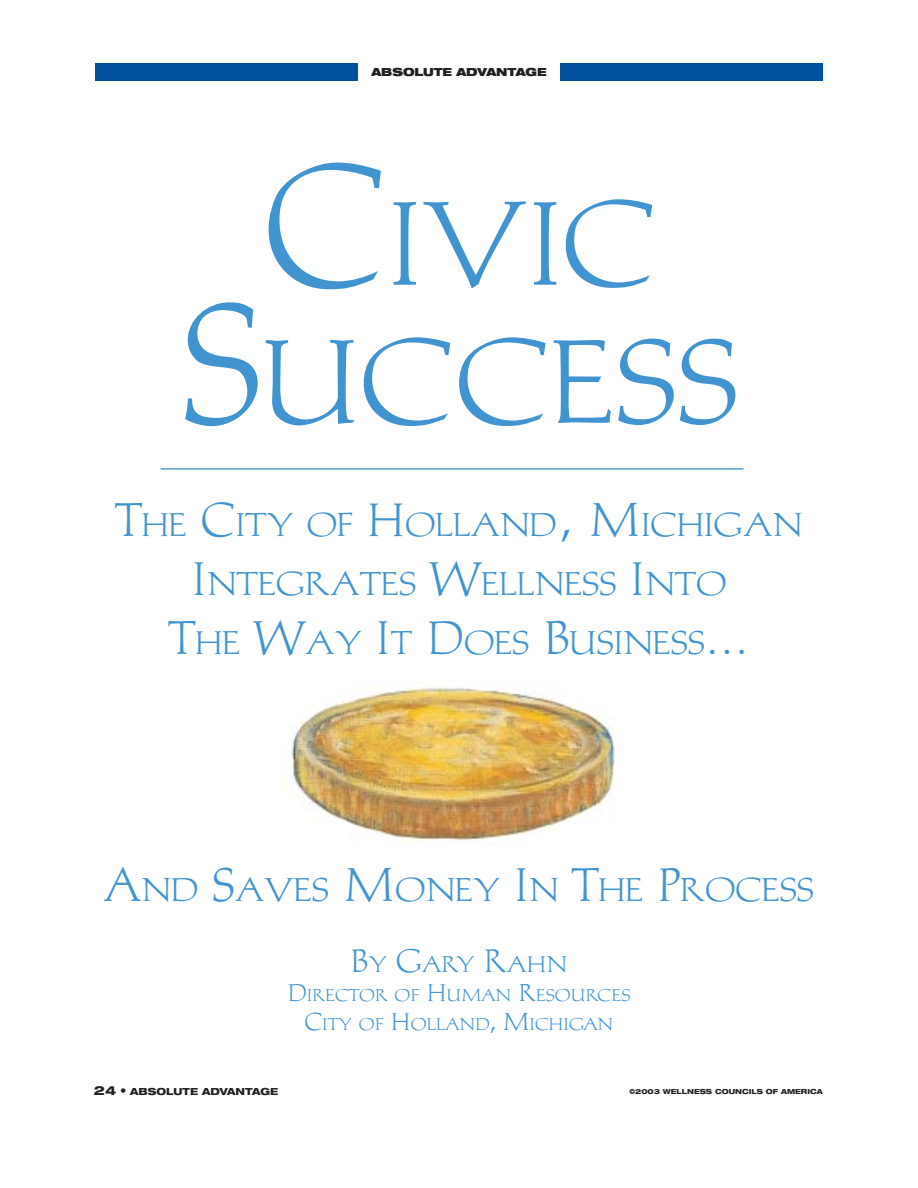
<style>
.page{position:relative;width:918px;height:1188px;background:#fff}
.page>*{position:absolute;margin:0;border:0;box-sizing:border-box;transform-origin:0 0}
.t1{font:175.8px/138.1px "Michelangelo";color:#4294d1;text-align:center}
.t2{font:48.75px/58.7px "Michelangelo";color:#4294d1;text-align:center}
.t3{font:33.45px "Michelangelo D";color:#4294d1}
.t4{font:25.05px/29.2px "Michelangelo D";color:#4294d1;text-align:center}
.t5{font:900 expanded 11.1px "Helvetica Neue";letter-spacing:-.01em;color:#231f1f}
.t6{font:800 expanded 9.75px "Helvetica Neue";color:#231f1f}
.t7{font:800 expanded 7.05px "Helvetica Neue";color:#231f1f}
.s1{font-size:12.6px}
.s2{font-weight:500;font-stretch:normal;font-size:12.6px}
</style>
<div class="page">
<div style="left:95px;top:63px;width:263px;height:18px;background:#00529f"></div>
<div style="left:560px;top:63px;width:263px;height:18px;background:#00529f"></div>
<hr style="left:161px;top:468px;width:583px;height:2px;background:#4294d1">
<img style="left:291px;top:682px;width:324px;height:163px">
<p class="t5" style="left:372px;top:68px;width:177px">ABSOLUTE ADVANTAGE</p>
<h1 class="t1" style="left:179px;top:155px;width:560px">Civic<br>Success</h1>
<p class="t2" style="left:116px;top:490px;width:688px">The City of Holland, Michigan<br>Integrates Wellness Into<br>The Way It Does Business...</p>
<p class="t2" style="left:104px;top:854px;width:712px">And Saves Money In The Process</p>
<p class="t3" style="left:350px;top:941px;width:219px">By Gary Rahn</p>
<p class="t4" style="left:287px;top:978px;width:345px">Director of Human Resources<br>City of Holland, Michigan</p>
<p class="t6" style="left:94px;top:1088px;width:186px"><span class="s1">24</span> <span class="s2">•</span> ABSOLUTE ADVANTAGE</p>
<p class="t7" style="left:630px;top:1089px;width:195px">©2003 WELLNESS COUNCILS OF AMERICA</p>
</div>
